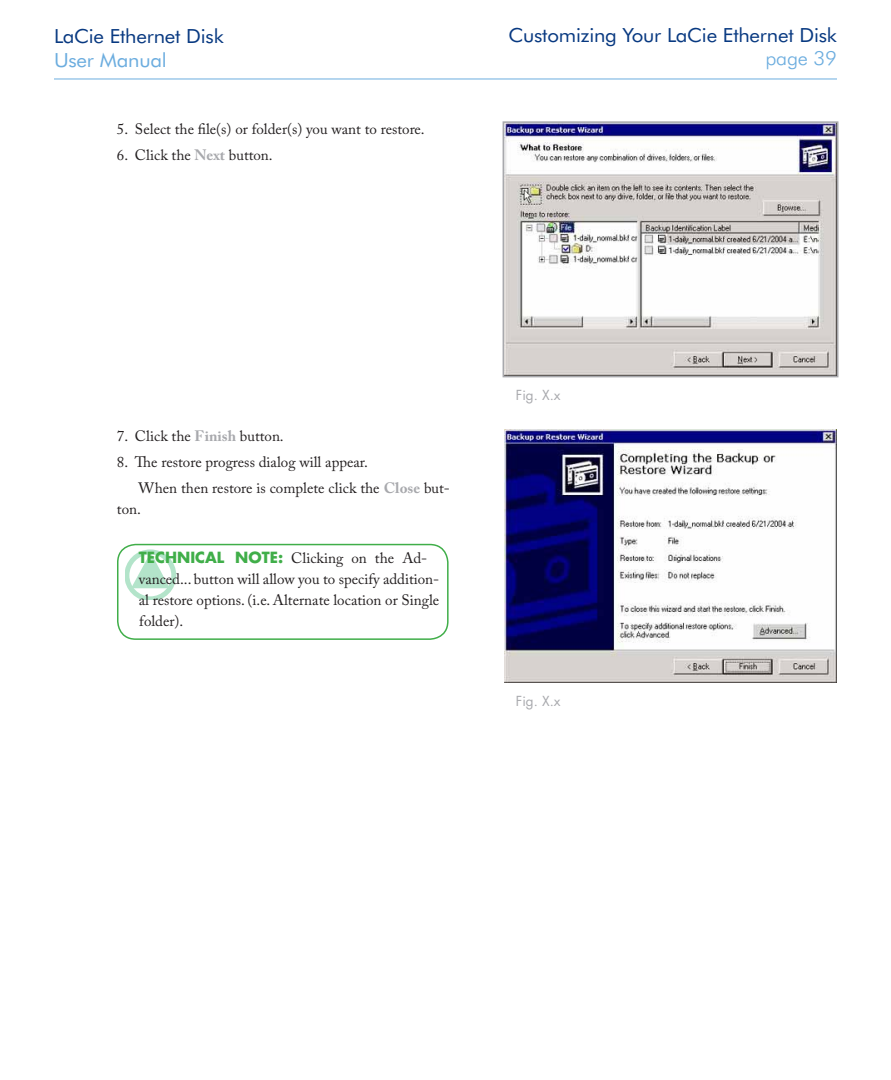
<style>
.page{position:relative;width:891px;height:1080px;background:#fff}
.page>*{position:absolute;margin:0;border:0;box-sizing:border-box;transform-origin:0 0}
.t1{font:19.5px "Futura BT";letter-spacing:-.01em;color:#083981;scale:1.05 1}
.t2{font:19.5px "Futura BT";letter-spacing:-.01em;color:#6caddf;scale:1.05 1}
.t3{font:300 19.5px "Futura BT";color:#6caddf;scale:1.05 1}
.t4{font:15px/21px "Adobe Caslon Pro";color:#231f20}
.t5{font:700 15px "Futura";color:#40ae49}
.t6{font:13.5px "Futura";color:#a8a9ad}
.s1{font-weight:700;color:#a8a9ad}
.s2{font-family:"Futura";font-weight:700;color:#40ae49}
</style>
<div class="page">
<hr style="left:54px;top:79px;width:783px;height:1px;background:#6caddf">
<svg style="left:502px;top:121px;width:337px;height:257px"></svg>
<img style="left:504px;top:430px;width:333px;height:253px">
<svg style="left:125px;top:549px;width:51px;height:51px"></svg>
<div style="left:117px;top:544px;width:332px;height:96px;border:2px solid #40ae49;border-radius:18px"></div>
<h1 class="t1" style="left:509px;top:23px;width:314px">Customizing Your LaCie Ethernet Disk</h1>
<h1 class="t1" style="left:54px;top:24px;width:163px">LaCie Ethernet Disk</h1>
<h1 class="t2" style="left:54px;top:49px;width:109px">User Manual</h1>
<h1 class="t3" style="left:765px;top:46px;width:58px">page 39</h1>
<p class="t4" style="left:117px;top:118px;width:309px">5. Select the file(s) or folder(s) you want to restore.</p>
<p class="t4" style="left:117px;top:145px;width:157px">6. Click the <span class="s1">Next</span> button.</p>
<p class="t4" style="left:117px;top:425px;width:168px">7. Click the <span class="s1">Finish</span> button.</p>
<p class="t4" style="left:139px;top:449px;width:313px;line-height:26.4px;text-indent:-22px">8. The restore progress dialog will appear.<br>When then restore is complete click the <span class="s1">Close</span> but-</p>
<p class="t4" style="left:117px;top:499px;width:25px">ton.</p>
<p class="t5" style="left:139px;top:547px;width:49px">TECHNICA</p>
<p class="t5" style="left:217px;top:547px;width:31px">L NOT</p>
<p class="t4" style="left:139px;top:547px;width:302px;text-indent:131px"><span class="s2">E:</span> Clicking on the Ad&shy;vanced... button will allow you to specify addition&shy;al restore options. (i.e. Alternate location or Single folder).</p>
<p class="t6" style="left:516px;top:385px;width:46px">Fig. X.x</p>
<p class="t6" style="left:516px;top:692px;width:46px">Fig. X.x</p>
</div>
